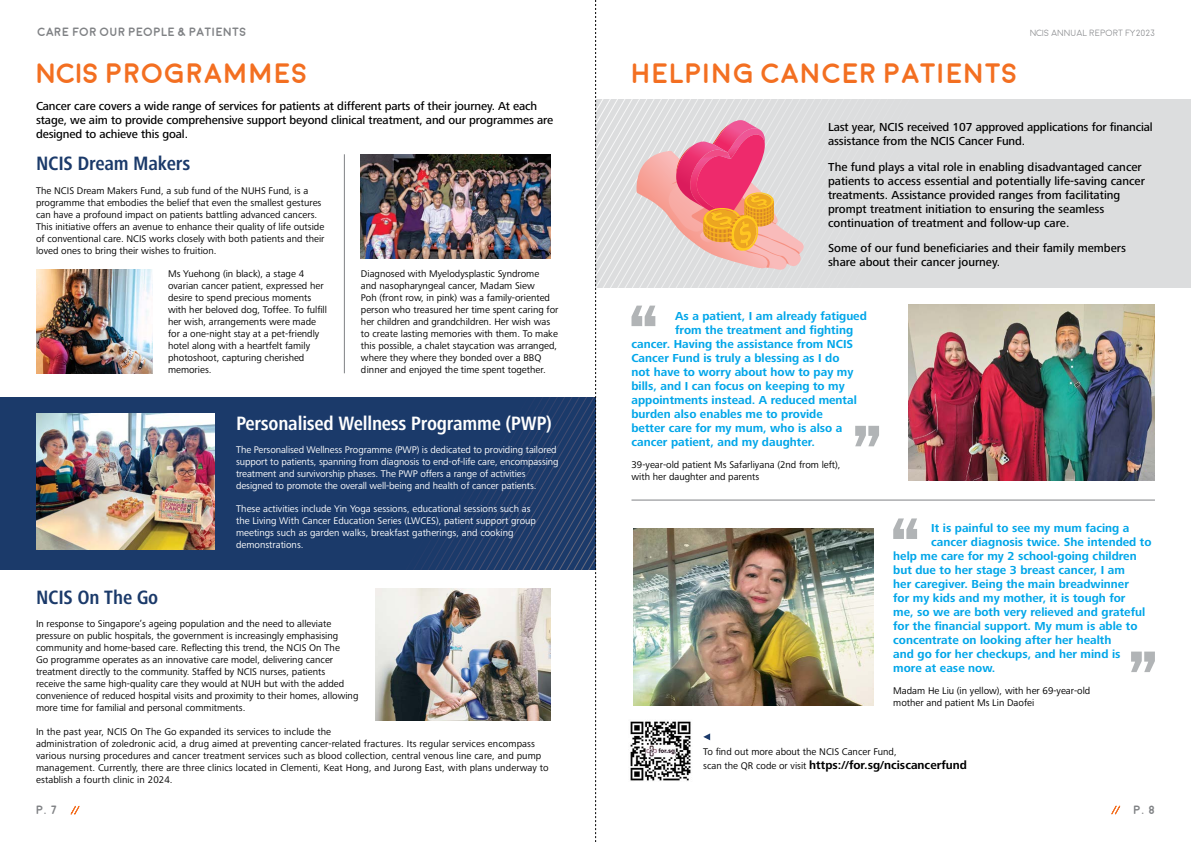
<style>
.page{position:relative;width:1191px;height:842px;background:#fff}
.page>*{position:absolute;margin:0;border:0;box-sizing:border-box;transform-origin:0 0}
.t1{font:700 28px "Moon";color:#f36f21}
.t2{font:700 condensed 20px "Frutiger Next";letter-spacing:-.01em;color:#fff}
.t3{font:700 condensed 20px "Frutiger Next";letter-spacing:-.01em;color:#1b3a6a}
.t4{font:700 12px "Frutiger Next";color:#00a6e9}
.t5{font:500 12px/14px "Frutiger Next";color:#000}
.t6{font:700 12px "Frutiger Next";color:#000}
.t7{font:700 12px "Moon";color:#808285}
.t8{font:10px/12px "Frutiger Next";color:#000}
.t9{font:10px/12px "Frutiger Next";letter-spacing:-.01em;color:#fff}
.t10{font:300 9px "Moon";color:#808285}
.s1{font-weight:400;font-size:10px}
</style>
<div class="page">
<div style="left:596px;top:100px;width:595px;height:188px;background:#dcddde"></div>
<div style="left:0;top:397px;width:595px;height:173px;background:#1b3a6a"></div>
<img style="left:36px;top:414px;width:127px;height:135px">
<img style="left:1007px;top:305px;width:148px;height:175px">
<svg style="left:1131px;top:652px;width:24px;height:20px"></svg>
<hr style="left:631px;top:500px;width:524px;height:1px;background:#808285">
<img style="left:36px;top:269px;width:117px;height:104px">
<img style="left:163px;top:0;width:844px;height:842px">
<svg style="left:70px;top:805px;width:10px;height:10px"></svg>
<svg style="left:1111px;top:805px;width:9px;height:10px"></svg>
<p class="t7" style="left:38px;top:26px;width:210px">CARE FOR OUR PEOPLE &amp; PATIENTS</p>
<h1 class="t1" style="left:36px;top:60px;width:274px">NCIS PROGRAMMES</h1>
<h1 class="t1" style="left:631px;top:60px;width:388px">HELPING CANCER PATIENTS</h1>
<p class="t10" style="left:1030px;top:28px;width:126px">NCIS ANNUAL REPORT FY2023</p>
<p class="t5" style="left:36px;top:99px;width:519px">Cancer care covers a wide range of services for patients at different parts of their journey. At each stage, we aim to provide comprehensive support beyond clinical treatment, and our programmes are designed to achieve this goal.</p>
<h2 class="t3" style="left:36px;top:152px;width:156px">NCIS Dream Makers</h2>
<p class="t8" style="left:36px;top:184px;width:290px">The NCIS Dream Makers Fund, a sub fund of the NUHS Fund, is a programme that embodies the belief that even the smallest gestures can have a profound impact on patients battling advanced cancers.<br>This initiative offers an avenue to enhance their quality of life outside of conventional care. NCIS works closely with both patients and their loved ones to bring their wishes to fruition.</p>
<p class="t8" style="left:168px;top:268px;width:160px">Ms Yuehong (in black), a stage 4 ovarian cancer patient, expressed her desire to spend precious moments with her beloved dog, Toffee. To fulfill her wish, arrangements were made for a one-night stay at a pet-friendly hotel along with a heartfelt family photoshoot, capturing cherished memories.</p>
<p class="t8" style="left:361px;top:268px;width:199px">Diagnosed with Myelodysplastic Syndrome<br>and nasopharyngeal cancer, Madam Siew<br>Poh (front row, in pink) was a family-oriented person who treasured her time spent caring for her children and grandchildren. Her wish was to create lasting memories with them. To make this possible, a chalet staycation was arranged, where they where they bonded over a BBQ dinner and enjoyed the time spent together.</p>
<h2 class="t2" style="left:236px;top:412px;width:317px">Personalised Wellness Programme (PWP)</h2>
<p class="t9" style="left:236px;top:444px;width:324px">The Personalised Wellness Programme (PWP) is dedicated to providing tailored support to patients, spanning from diagnosis to end-of-life care, encompassing treatment and survivorship phases. The PWP offers a range of activities designed to promote the overall well-being and health of cancer patients.</p>
<p class="t9" style="left:236px;top:503px;width:301px">These activities include Yin Yoga sessions, educational sessions such as the Living With Cancer Education Series (LWCES), patient support group meetings such as garden walks, breakfast gatherings, and cooking demonstrations.</p>
<h2 class="t3" style="left:36px;top:586px;width:124px">NCIS On The Go</h2>
<p class="t8" style="left:36px;top:618px;width:324px">In response to Singapore’s ageing population and the need to alleviate pressure on public hospitals, the government is increasingly emphasising community and home-based care. Reflecting this trend, the NCIS On The<br>Go programme operates as an innovative care model, delivering cancer treatment directly to the community. Staffed by NCIS nurses, patients<br>receive the same high-quality care they would at NUH but with the added convenience of reduced hospital visits and proximity to their homes, allowing more time for familial and personal commitments.</p>
<p class="t8" style="left:36px;top:725px;width:514px">In the past year, NCIS On The Go expanded its services to include the<br>administration of zoledronic acid, a drug aimed at preventing cancer-related fractures. Its regular services encompass various nursing procedures and cancer treatment services such as blood collection, central venous line care, and pump management. Currently, there are three clinics located in Clementi, Keat Hong, and Jurong East, with plans underway to establish a fourth clinic in 2024.</p>
<p class="t7" style="left:36px;top:804px;width:23px">P. 7</p>
<p class="t5" style="left:828px;top:120px;width:326px">Last year, NCIS received 107 approved applications for financial assistance from the NCIS Cancer Fund.</p>
<p class="t5" style="left:828px;top:160px;width:318px">The fund plays a vital role in enabling disadvantaged cancer patients to access essential and potentially life-saving cancer treatments. Assistance provided ranges from facilitating prompt treatment initiation to ensuring the seamless continuation of treatment and follow-up care.</p>
<p class="t5" style="left:828px;top:241px;width:299px">Some of our fund beneficiaries and their family members share about their cancer journey.</p>
<p class="t4" style="left:675px;top:309px;width:193px">As a patient, I am already fatigued</p>
<p class="t4" style="left:675px;top:323px;width:179px">from the treatment and fighting</p>
<p class="t4" style="left:631px;top:337px;width:223px">cancer. Having the assistance from NCIS</p>
<p class="t4" style="left:631px;top:351px;width:209px">Cancer Fund is truly a blessing as I do</p>
<p class="t4" style="left:631px;top:365px;width:223px">not have to worry about how to pay my</p>
<p class="t4" style="left:631px;top:379px;width:215px">bills, and I can focus on keeping to my</p>
<p class="t4" style="left:631px;top:393px;width:227px">appointments instead. A reduced mental</p>
<p class="t4" style="left:631px;top:407px;width:193px">burden also enables me to provide</p>
<p class="t4" style="left:631px;top:421px;width:212px">better care for my mum, who is also a</p>
<p class="t4" style="left:631px;top:435px;width:185px">cancer patient, and my daughter.</p>
<p class="t8" style="left:631px;top:459px;width:211px">39-year-old patient Ms Safarliyana (2nd from left), with her daughter and parents</p>
<p class="t4" style="left:931px;top:521px;width:200px">It is painful to see my mum facing a</p>
<p class="t4" style="left:931px;top:535px;width:222px">cancer diagnosis twice. She intended to</p>
<p class="t4" style="left:893px;top:549px;width:245px">help me care for my 2 school-going children</p>
<p class="t4" style="left:893px;top:563px;width:233px">but due to her stage 3 breast cancer, I am</p>
<p class="t4" style="left:893px;top:577px;width:237px">her caregiver. Being the main breadwinner</p>
<p class="t4" style="left:893px;top:591px;width:234px">for my kids and my mother, it is tough for</p>
<p class="t4" style="left:893px;top:605px;width:253px">me, so we are both very relieved and grateful</p>
<p class="t4" style="left:893px;top:619px;width:246px">for the financial support. My mum is able to</p>
<p class="t4" style="left:893px;top:633px;width:220px">concentrate on looking after her health</p>
<p class="t4" style="left:893px;top:647px;width:229px">and go for her checkups, and her mind is</p>
<p class="t4" style="left:893px;top:661px;width:104px">more at ease now.</p>
<p class="t8" style="left:893px;top:684px;width:199px">Madam He Liu (in yellow), with her 69-year-old mother and patient Ms Lin Daofei</p>
<p class="t8" style="left:703px;top:745px;width:195px">To find out more about the NCIS Cancer Fund,</p>
<p class="t6" style="left:703px;top:758px;width:265px"><span class="s1">scan the QR code or visit</span> https://for.sg/nciscancerfund</p>
<p class="t7" style="left:1133px;top:804px;width:23px">P. 8</p>
</div>
